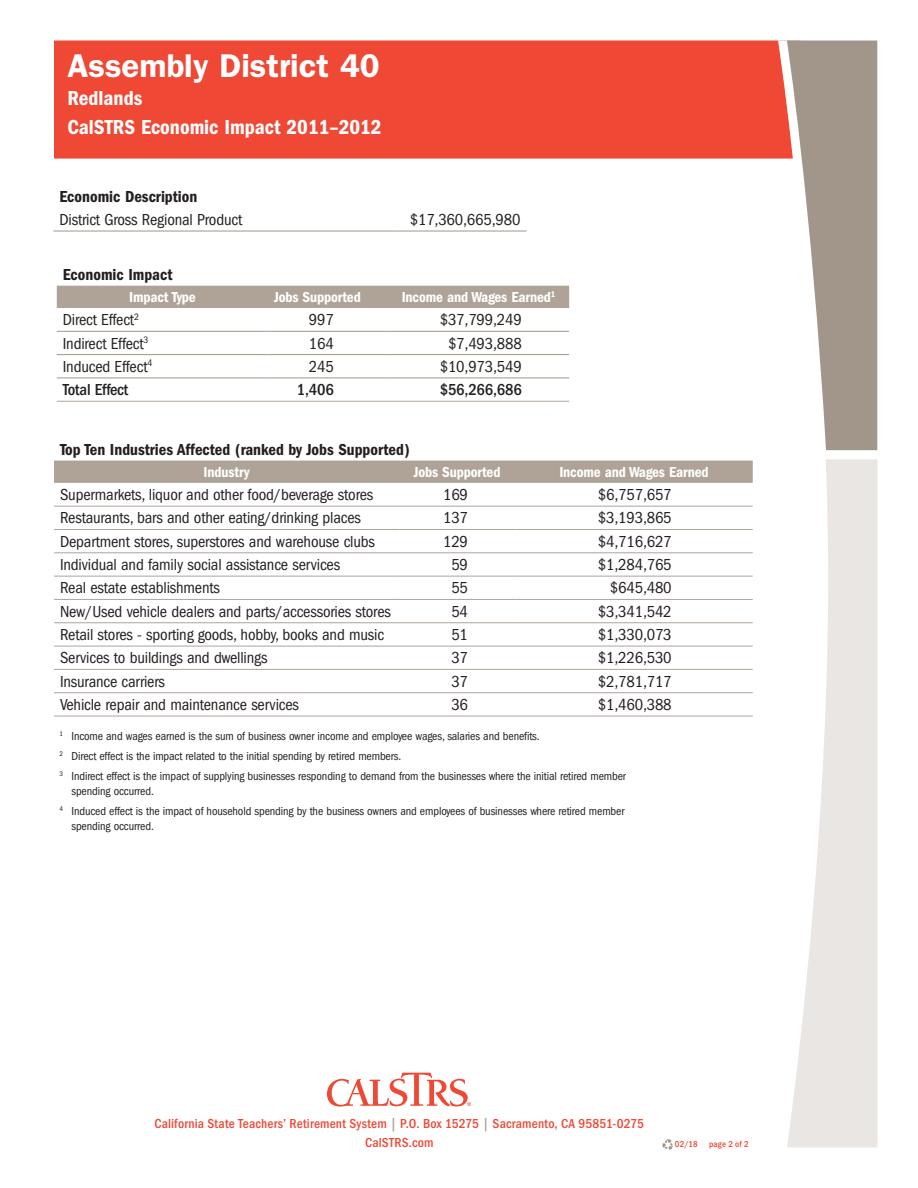
<style>
.page{position:relative;width:918px;height:1188px;background:#fff}
.page>*{position:absolute;margin:0;border:0;box-sizing:border-box;transform-origin:0 0}
.Header1_inserts{font:600 33px "ITC Franklin Gothic Std";color:#fff}
.Header1_inserts-2{font:21px "ITC Franklin Gothic Std Dm Cd";color:#fff}
.chart_copy_2{font:condensed 16.5px "ITC Franklin Gothic Std";letter-spacing:-.01em;color:#231f20}
.Subhead2{font:16.5px "ITC Franklin Gothic Std Dm Cd";color:#231f20}
.chart_copy_2-2{font:500 condensed 16.5px "ITC Franklin Gothic Std";letter-spacing:-.01em;color:#231f20}
.chart_hed{font:15px "ITC Franklin Gothic Std Dm Cd";letter-spacing:-.01em;color:#fff}
.SubHeading_1{font:500 condensed 13.5px/19.5px "ITC Franklin Gothic Std";letter-spacing:.015em;color:#ef4835;text-align:center}
.chart_copy_2-3{font:condensed 12px/14.4px "ITC Franklin Gothic Std";letter-spacing:-.01em;color:#231f20}
.SubHeading_1-2{font:500 condensed 9px "ITC Franklin Gothic Std";letter-spacing:.02em;color:#ef4835}
.s1{color:#afa398}
</style>
<div class="page">
<svg style="left:327px;top:1073px;width:144px;height:34px"></svg>
<div style="left:54px;top:40px;width:724px;height:119px;background:#ef4835"></div>
<svg style="left:778px;top:40px;width:99px;height:410px"></svg>
<svg style="left:662px;top:1139px;width:11px;height:11px"></svg>
<hr style="left:53px;top:231px;width:346px;height:1px;background:#a19689">
<hr style="left:399px;top:231px;width:127px;height:1px;background:#a19689">
<div style="left:57px;top:286px;width:512px;height:22px;background:#afa398"></div>
<hr style="left:57px;top:331px;width:211px;height:1px;background:#a19689">
<hr style="left:268px;top:331px;width:120px;height:1px;background:#a19689">
<hr style="left:388px;top:331px;width:181px;height:1px;background:#a19689">
<hr style="left:57px;top:354px;width:211px;height:1px;background:#a19689">
<hr style="left:268px;top:354px;width:120px;height:1px;background:#a19689">
<hr style="left:388px;top:354px;width:181px;height:1px;background:#a19689">
<hr style="left:57px;top:378px;width:211px;height:1px;background:#a19689">
<hr style="left:268px;top:378px;width:120px;height:1px;background:#a19689">
<hr style="left:388px;top:378px;width:181px;height:1px;background:#a19689">
<hr style="left:57px;top:401px;width:211px;height:1px;background:#afa398">
<hr style="left:268px;top:401px;width:120px;height:1px;background:#afa398">
<hr style="left:388px;top:401px;width:181px;height:1px;background:#afa398">
<div style="left:54px;top:461px;width:699px;height:22px;background:#afa398"></div>
<hr style="left:54px;top:506px;width:345px;height:1px;background:#afa398">
<hr style="left:399px;top:506px;width:116px;height:1px;background:#afa398">
<hr style="left:515px;top:506px;width:238px;height:1px;background:#afa398">
<hr style="left:54px;top:529px;width:345px;height:1px;background:#afa398">
<hr style="left:399px;top:529px;width:116px;height:1px;background:#afa398">
<hr style="left:515px;top:529px;width:238px;height:1px;background:#afa398">
<hr style="left:54px;top:552px;width:345px;height:1px;background:#afa398">
<hr style="left:399px;top:552px;width:116px;height:1px;background:#afa398">
<hr style="left:515px;top:552px;width:238px;height:1px;background:#afa398">
<hr style="left:54px;top:576px;width:345px;height:1px;background:#afa398">
<hr style="left:399px;top:576px;width:116px;height:1px;background:#afa398">
<hr style="left:515px;top:576px;width:238px;height:1px;background:#afa398">
<hr style="left:54px;top:599px;width:345px;height:1px;background:#afa398">
<hr style="left:399px;top:599px;width:116px;height:1px;background:#afa398">
<hr style="left:515px;top:599px;width:238px;height:1px;background:#afa398">
<hr style="left:54px;top:622px;width:345px;height:1px;background:#afa398">
<hr style="left:399px;top:622px;width:116px;height:1px;background:#afa398">
<hr style="left:515px;top:622px;width:238px;height:1px;background:#afa398">
<hr style="left:54px;top:646px;width:345px;height:1px;background:#afa398">
<hr style="left:399px;top:646px;width:116px;height:1px;background:#afa398">
<hr style="left:515px;top:646px;width:238px;height:1px;background:#afa398">
<hr style="left:54px;top:669px;width:345px;height:1px;background:#afa398">
<hr style="left:399px;top:669px;width:116px;height:1px;background:#afa398">
<hr style="left:515px;top:669px;width:238px;height:1px;background:#afa398">
<hr style="left:54px;top:692px;width:345px;height:1px;background:#afa398">
<hr style="left:399px;top:692px;width:116px;height:1px;background:#afa398">
<hr style="left:515px;top:692px;width:238px;height:1px;background:#afa398">
<hr style="left:54px;top:716px;width:345px;height:1px;background:#afa398">
<hr style="left:399px;top:716px;width:116px;height:1px;background:#afa398">
<hr style="left:515px;top:716px;width:238px;height:1px;background:#afa398">
<svg style="left:787px;top:459px;width:91px;height:689px;fill:#eae6e3"></svg>
<p class="Header1_inserts" style="left:68px;top:46px;width:314px">Assembly District 40</p>
<p class="Header1_inserts-2" style="left:68px;top:86px;width:76px">Redlands</p>
<p class="Header1_inserts-2" style="left:68px;top:115px;width:316px">CalSTRS Economic Impact 2011–2012</p>
<p class="Subhead2" style="left:59px;top:187px;width:139px">Economic Description</p>
<p class="chart_copy_2" style="left:59px;top:210px;width:184px">District Gross Regional Product</p>
<p class="chart_copy_2" style="left:410px;top:210px;width:112px">$17,360,665,980</p>
<p class="Subhead2" style="left:63px;top:265px;width:111px">Economic Impact</p>
<p class="chart_hed" style="left:129px;top:288px;width:68px">Impact Type</p>
<p class="chart_hed" style="left:274px;top:288px;width:88px">Jobs Supported</p>
<p class="chart_hed" style="left:402px;top:288px;width:155px">Income and Wages Earned<sup>1</sup></p>
<p class="chart_copy_2" style="left:63px;top:311px;width:78px">Direct Effect<sup>2</sup></p>
<p class="chart_copy_2" style="left:309px;top:311px;width:26px">997</p>
<p class="chart_copy_2" style="left:440px;top:311px;width:84px">$37,799,249</p>
<p class="chart_copy_2" style="left:63px;top:334px;width:87px">Indirect Effect<sup>3</sup></p>
<p class="chart_copy_2" style="left:309px;top:334px;width:26px">164</p>
<p class="chart_copy_2" style="left:448px;top:334px;width:75px">$7,493,888</p>
<p class="chart_copy_2" style="left:63px;top:357px;width:91px">Induced Effect<sup>4</sup></p>
<p class="chart_copy_2" style="left:309px;top:357px;width:26px">245</p>
<p class="chart_copy_2" style="left:440px;top:357px;width:84px">$10,973,549</p>
<p class="chart_copy_2-2" style="left:63px;top:380px;width:67px">Total Effect</p>
<p class="chart_copy_2-2" style="left:297px;top:380px;width:39px">1,406</p>
<p class="chart_copy_2-2" style="left:440px;top:380px;width:84px">$56,266,686</p>
<p class="Subhead2" style="left:60px;top:440px;width:351px">Top Ten Industries Affected (ranked by Jobs Supported)</p>
<p class="chart_hed" style="left:204px;top:463px;width:47px">Industry</p>
<p class="chart_hed" style="left:414px;top:463px;width:88px">Jobs Supported</p>
<p class="chart_hed" style="left:559px;top:463px;width:151px">Income and Wages Earned</p>
<p class="chart_copy_2" style="left:60px;top:485px;width:315px">Supermarkets, liquor and other food/beverage stores</p>
<p class="chart_copy_2" style="left:443px;top:485px;width:26px">169</p>
<p class="chart_copy_2" style="left:598px;top:485px;width:75px">$6,757,657</p>
<p class="chart_copy_2" style="left:60px;top:509px;width:302px">Restaurants, bars and other eating/drinking places</p>
<p class="chart_copy_2" style="left:443px;top:509px;width:26px">137</p>
<p class="chart_copy_2" style="left:598px;top:509px;width:75px">$3,193,865</p>
<p class="chart_copy_2" style="left:60px;top:532px;width:317px">Department stores, superstores and warehouse clubs</p>
<p class="chart_copy_2" style="left:443px;top:532px;width:26px">129</p>
<p class="chart_copy_2" style="left:598px;top:532px;width:75px">$4,716,627</p>
<p class="chart_copy_2" style="left:60px;top:555px;width:282px">Individual and family social assistance services</p>
<p class="chart_copy_2" style="left:451px;top:555px;width:18px">59</p>
<p class="chart_copy_2" style="left:598px;top:555px;width:75px">$1,284,765</p>
<p class="chart_copy_2" style="left:60px;top:579px;width:162px">Real estate establishments</p>
<p class="chart_copy_2" style="left:451px;top:579px;width:18px">55</p>
<p class="chart_copy_2" style="left:610px;top:579px;width:63px">$645,480</p>
<p class="chart_copy_2" style="left:60px;top:602px;width:332px">New/Used vehicle dealers and parts/accessories stores</p>
<p class="chart_copy_2" style="left:451px;top:602px;width:18px">54</p>
<p class="chart_copy_2" style="left:598px;top:602px;width:75px">$3,341,542</p>
<p class="chart_copy_2" style="left:60px;top:625px;width:326px">Retail stores - sporting goods, hobby, books and music</p>
<p class="chart_copy_2" style="left:451px;top:625px;width:18px">51</p>
<p class="chart_copy_2" style="left:598px;top:625px;width:75px">$1,330,073</p>
<p class="chart_copy_2" style="left:60px;top:649px;width:209px">Services to buildings and dwellings</p>
<p class="chart_copy_2" style="left:451px;top:649px;width:18px">37</p>
<p class="chart_copy_2" style="left:598px;top:649px;width:75px">$1,226,530</p>
<p class="chart_copy_2" style="left:60px;top:672px;width:106px">Insurance carriers</p>
<p class="chart_copy_2" style="left:451px;top:672px;width:18px">37</p>
<p class="chart_copy_2" style="left:598px;top:672px;width:75px">$2,781,717</p>
<p class="chart_copy_2" style="left:60px;top:695px;width:241px">Vehicle repair and maintenance services</p>
<p class="chart_copy_2" style="left:451px;top:695px;width:18px">36</p>
<p class="chart_copy_2" style="left:598px;top:695px;width:75px">$1,460,388</p>
<p class="chart_copy_2-3" style="left:59px;top:729px;width:482px"><sup>1</sup> Income and wages earned is the sum of business owner income and employee wages, salaries and benefits.</p>
<p class="chart_copy_2-3" style="left:59px;top:749px;width:343px"><sup>2</sup> Direct effect is the impact related to the initial spending by retired members.</p>
<p class="chart_copy_2-3" style="left:71px;top:769px;width:556px;text-indent:-12px"><sup>3</sup> Indirect effect is the impact of supplying businesses responding to demand from the businesses where the initial retired member spending occurred.</p>
<p class="chart_copy_2-3" style="left:71px;top:804px;width:555px;text-indent:-12px"><sup>4</sup> Induced effect is the impact of household spending by the business owners and employees of businesses where retired member spending occurred.</p>
<p class="SubHeading_1" style="left:154px;top:1114px;width:491px">California State Teachers’ Retirement System <span class="s1">|</span> P.O. Box 15275 <span class="s1">|</span> Sacramento, CA 95851-0275<br>CalSTRS.com</p>
<p class="SubHeading_1-2" style="left:675px;top:1139px;width:24px">02/18</p>
<p class="SubHeading_1-2" style="left:709px;top:1139px;width:41px">page 2 of 2</p>
</div>
